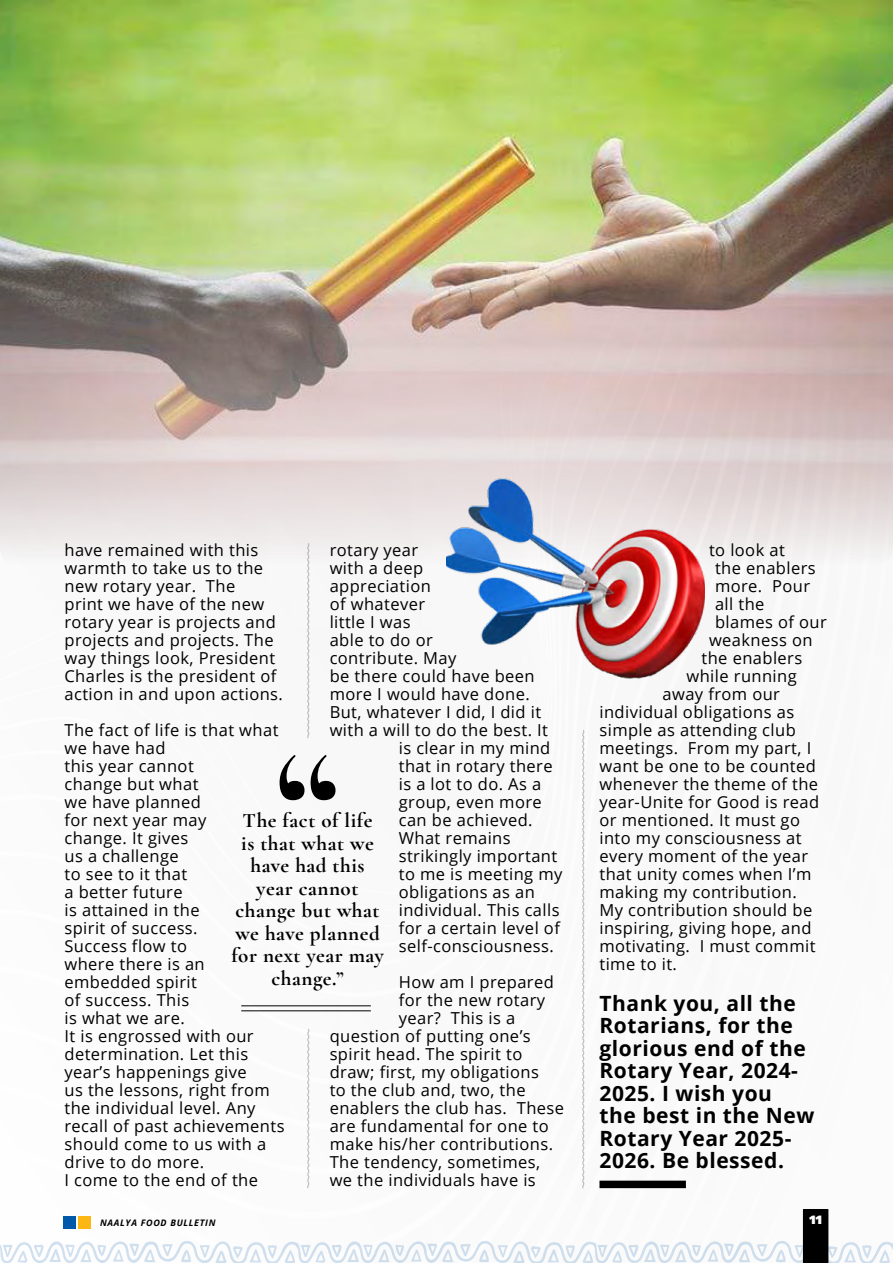
<style>
.page{position:relative;width:893px;height:1263px;background:#fff}
.page>*{position:absolute;margin:0;border:0;box-sizing:border-box;transform-origin:0 0}
.t1{font:700 21px/22.5px "Open Sans";letter-spacing:.025em;color:#000}
.t2{font:700 21px/22.5px "Cormorant Garamond";letter-spacing:.025em;color:#000;text-align:center}
.t3{font:16.5px/18px "Open Sans";letter-spacing:.025em;color:#000}
.t4{font:12px "Frutiger LT 95 Ult Blk";color:#fff}
.t5{font:italic 700 9px "Open Sans";letter-spacing:.075em;color:#000}
</style>
<div class="page">
<svg style="left:0;top:1209px;width:893px;height:54px"></svg>
<div style="left:64px;top:1216px;width:12px;height:13px;background:#0058a9"></div>
<div style="left:78px;top:1216px;width:13px;height:13px;background:#fdb714"></div>
<img style="left:0;top:0;width:893px;height:565px">
<div style="left:599px;top:1181px;width:87px;height:7px;background:#000"></div>
<svg style="left:280px;top:755px;width:55px;height:45px"></svg>
<hr style="left:241px;top:1005px;width:130px;height:1px;background:#000">
<hr style="left:241px;top:1010px;width:130px;height:1px;background:#000">
<svg style="left:582px;top:730px;width:3px;height:459px"></svg>
<svg style="left:307px;top:1028px;width:3px;height:161px"></svg>
<svg style="left:307px;top:543px;width:3px;height:196px"></svg>
<img style="left:446px;top:478px;width:258px;height:201px">
<p class="t3" style="left:64px;top:541px;width:220px">have remained with this warmth to take us to the new rotary year. The<br>print we have of the new rotary year is projects and projects and projects. The way things look, President<br>Charles is the president of action in and upon actions.</p>
<p class="t3" style="left:64px;top:721px;width:222px">The fact of life is that what we have had<br>this year cannot<br>change but what<br>we have planned<br>for next year may<br>change. It gives<br>us a challenge<br>to see to it that<br>a better future<br>is attained in the<br>spirit of success.<br>Success flow to<br>where there is an embedded spirit<br>of success. This<br>is what we are.<br>It is engrossed with our determination. Let this year’s happenings give<br>us the lessons, right from the individual level. Any recall of past achievements should come to us with a drive to do more.<br>I come to the end of the</p>
<p class="t3" style="left:330px;top:541px;width:90px">rotary year</p>
<p class="t3" style="left:330px;top:559px;width:95px">with a deep</p>
<p class="t3" style="left:330px;top:577px;width:103px">appreciation</p>
<p class="t3" style="left:330px;top:595px;width:97px">of whatever</p>
<p class="t3" style="left:330px;top:613px;width:83px">little I was</p>
<p class="t3" style="left:330px;top:631px;width:105px">able to do or</p>
<p class="t3" style="left:330px;top:649px;width:128px">contribute. May</p>
<p class="t3" style="left:330px;top:667px;width:207px">be there could have been</p>
<p class="t3" style="left:330px;top:685px;width:202px">more I would have done.</p>
<p class="t3" style="left:330px;top:703px;width:213px">But, whatever I did, I did it</p>
<p class="t3" style="left:330px;top:721px;width:220px">with a will to do the best. It</p>
<p class="t3" style="left:399px;top:739px;width:153px">is clear in my mind</p>
<p class="t3" style="left:399px;top:757px;width:155px">that in rotary there</p>
<p class="t3" style="left:399px;top:775px;width:144px">is a lot to do. As a</p>
<p class="t3" style="left:399px;top:793px;width:145px">group, even more</p>
<p class="t3" style="left:399px;top:811px;width:135px">can be achieved.</p>
<p class="t3" style="left:399px;top:829px;width:113px">What remains</p>
<p class="t3" style="left:399px;top:847px;width:160px">strikingly important</p>
<p class="t3" style="left:399px;top:865px;width:165px">to me is meeting my</p>
<p class="t3" style="left:399px;top:883px;width:138px">obligations as an</p>
<p class="t3" style="left:399px;top:901px;width:162px">individual. This calls</p>
<p class="t3" style="left:399px;top:919px;width:163px">for a certain level of</p>
<p class="t3" style="left:399px;top:937px;width:156px">self-consciousness.</p>
<p class="t3" style="left:399px;top:973px;width:157px">How am I prepared</p>
<p class="t3" style="left:399px;top:991px;width:148px">for the new rotary</p>
<p class="t3" style="left:399px;top:1009px;width:118px">year? This is a</p>
<p class="t3" style="left:330px;top:1027px;width:203px">question of putting one’s</p>
<p class="t3" style="left:330px;top:1045px;width:194px">spirit head. The spirit to</p>
<p class="t3" style="left:330px;top:1063px;width:211px">draw; first, my obligations</p>
<p class="t3" style="left:330px;top:1081px;width:197px">to the club and, two, the</p>
<p class="t3" style="left:330px;top:1099px;width:236px">enablers the club has. These</p>
<p class="t3" style="left:330px;top:1117px;width:221px">are fundamental for one to</p>
<p class="t3" style="left:330px;top:1135px;width:225px">make his/her contributions.</p>
<p class="t3" style="left:330px;top:1153px;width:212px">The tendency, sometimes,</p>
<p class="t3" style="left:330px;top:1171px;width:208px">we the individuals have is</p>
<p class="t2" style="left:231px;top:809px;width:154px">The fact of life<br>is that what we have had this year cannot change but what we have planned for next year may change.”</p>
<p class="t3" style="left:709px;top:541px;width:77px">to look at</p>
<p class="t3" style="left:715px;top:559px;width:102px">the enablers</p>
<p class="t3" style="left:715px;top:577px;width:97px">more. Pour</p>
<p class="t3" style="left:715px;top:595px;width:51px">all the</p>
<p class="t3" style="left:715px;top:613px;width:113px">blames of our</p>
<p class="t3" style="left:709px;top:631px;width:105px">weakness on</p>
<p class="t3" style="left:701px;top:649px;width:102px">the enablers</p>
<p class="t3" style="left:686px;top:667px;width:112px">while running</p>
<p class="t3" style="left:662px;top:685px;width:119px">away from our</p>
<p class="t3" style="left:599px;top:703px;width:196px">individual obligations as</p>
<p class="t3" style="left:599px;top:721px;width:198px">simple as attending club</p>
<p class="t3" style="left:599px;top:739px;width:213px">meetings. From my part, I</p>
<p class="t3" style="left:599px;top:757px;width:218px">want be one to be counted</p>
<p class="t3" style="left:599px;top:775px;width:220px">whenever the theme of the</p>
<p class="t3" style="left:599px;top:793px;width:221px">year-Unite for Good is read</p>
<p class="t3" style="left:599px;top:811px;width:202px">or mentioned. It must go</p>
<p class="t3" style="left:599px;top:829px;width:204px">into my consciousness at</p>
<p class="t3" style="left:599px;top:847px;width:210px">every moment of the year</p>
<p class="t3" style="left:599px;top:865px;width:213px">that unity comes when I’m</p>
<p class="t3" style="left:599px;top:883px;width:199px">making my contribution.</p>
<p class="t3" style="left:599px;top:901px;width:214px">My contribution should be</p>
<p class="t3" style="left:599px;top:919px;width:213px">inspiring, giving hope, and</p>
<p class="t3" style="left:599px;top:937px;width:218px">motivating. I must commit</p>
<p class="t3" style="left:599px;top:955px;width:79px">time to it.</p>
<p class="t1" style="left:599px;top:991px;width:216px">Thank you, all the<br>Rotarians, for the glorious end of the<br>Rotary Year, 2024-<br>2025. I wish you<br>the best in the New<br>Rotary Year 2025-<br>2026. Be blessed.</p>
<p class="t5" style="left:100px;top:1216px;width:117px">NAALYA FOOD BULLETIN</p>
<p class="t4" style="left:809px;top:1212px;width:14px">11</p>
</div>
